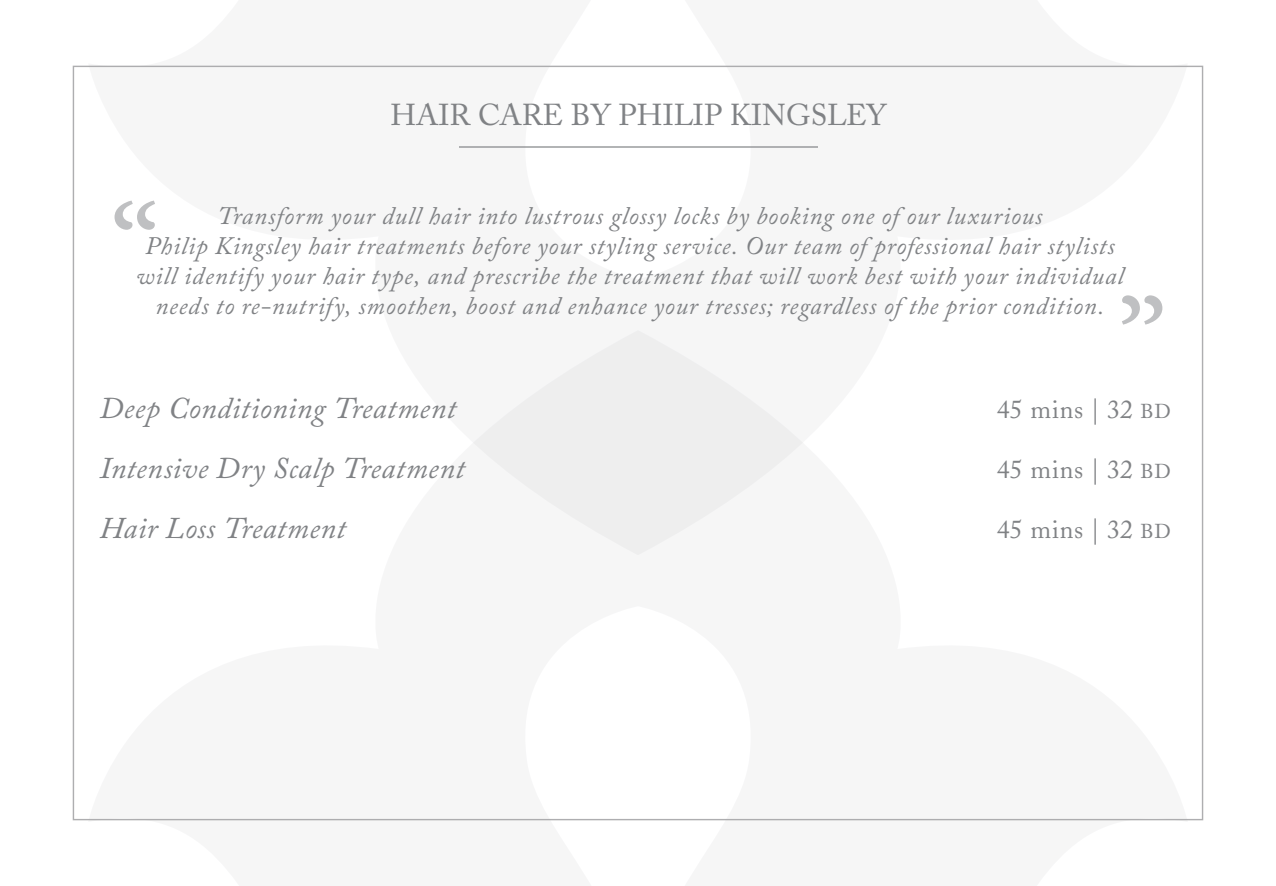
<style>
.page{position:relative;width:1276px;height:886px;background:#fff}
.page>*{position:absolute;margin:0;border:0;box-sizing:border-box;transform-origin:0 0}
.t1{font:italic 30px "Adobe Caslon Pro";letter-spacing:.015em;color:#808285}
.t2{font:30px "Adobe Caslon";color:#808285}
.t3{font:25.75px "Adobe Caslon";letter-spacing:.025em;color:#808285}
.t4{font:italic 25px/30px "Adobe Caslon Pro";letter-spacing:.035em;color:#808285;text-align:center}
.s1{font-family:"Adobe Caslon Pro";font-size:20px}
</style>
<div class="page">
<svg style="left:88px;top:818px;width:1099px;height:3px"></svg>
<svg style="left:88px;top:65px;width:1099px;height:490px;fill:#f6f6f6"></svg>
<svg style="left:114px;top:201px;width:41px;height:29px"></svg>
<svg style="left:1121px;top:295px;width:41px;height:30px"></svg>
<hr style="left:459px;top:146px;width:359px;height:2px;background:#808285">
<p class="t2" style="left:390px;top:97px;width:497px">HAIR CARE BY PHILIP KINGSLEY</p>
<p class="t4" style="left:217px;top:200px;width:826px">Transform your dull hair into lustrous glossy locks by booking one of our luxurious</p>
<p class="t4" style="left:136px;top:230px;width:989px">Philip Kingsley hair treatments before your styling service. Our team of professional hair stylists will identify your hair type, and prescribe the treatment that will work best with your individual needs to re-nutrify, smoothen, boost and enhance your tresses; regardless of the prior condition.</p>
<p class="t1" style="left:100px;top:390px;width:358px">Deep Conditioning Treatment</p>
<p class="t3" style="left:997px;top:394px;width:175px">45 mins | 32 <span class="s1">BD</span></p>
<p class="t1" style="left:100px;top:450px;width:366px">Intensive Dry Scalp Treatment</p>
<p class="t3" style="left:997px;top:454px;width:175px">45 mins | 32 <span class="s1">BD</span></p>
<p class="t1" style="left:100px;top:510px;width:247px">Hair Loss Treatment</p>
<p class="t3" style="left:997px;top:514px;width:175px">45 mins | 32 <span class="s1">BD</span></p>
</div>
